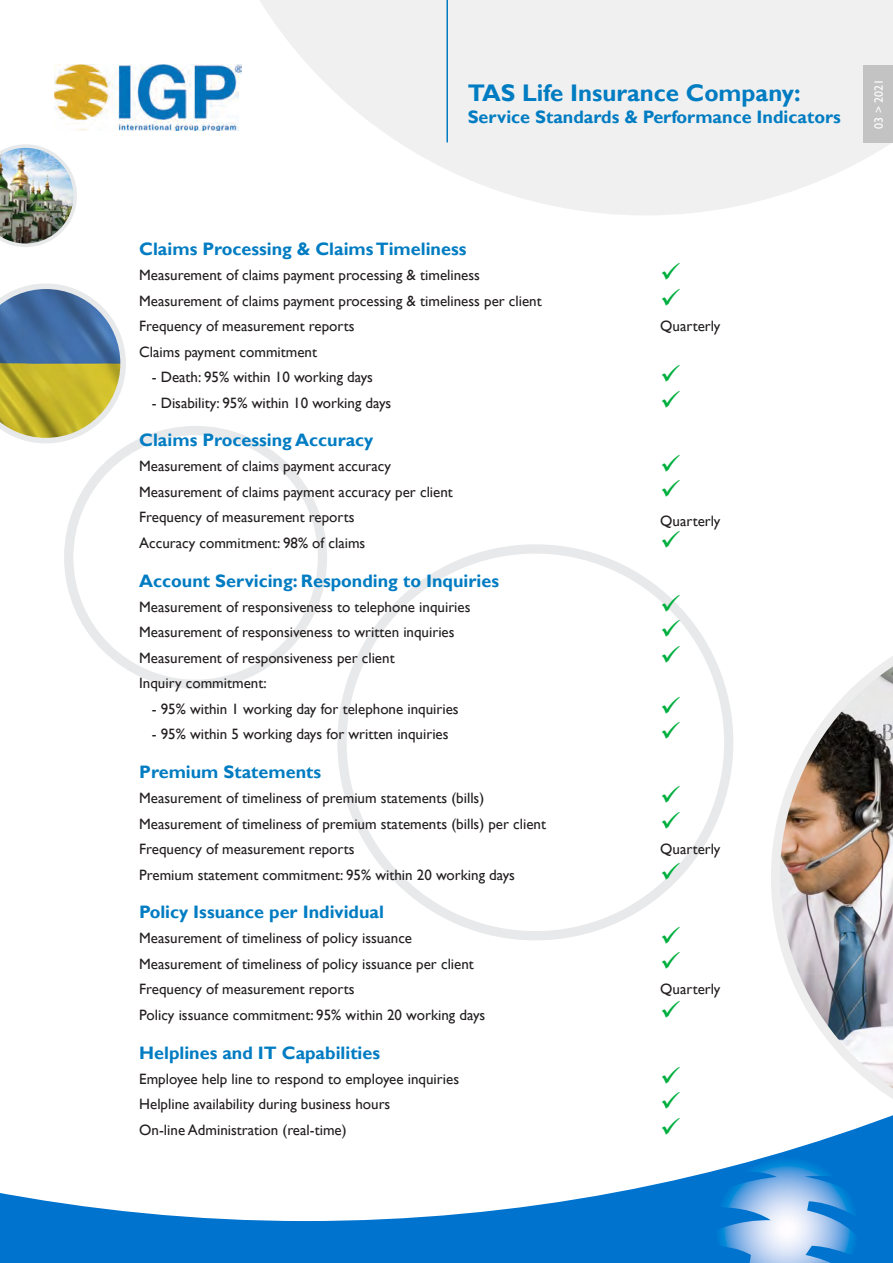
<style>
.page{position:relative;width:893px;height:1263px;background:#fff}
.page>*{position:absolute;margin:0;border:0;box-sizing:border-box;transform-origin:0 0}
.Page_Header{font:700 24px "Gill Sans";color:#007cc2}
.Paragraph_Title{font:700 18px "Gill Sans";color:#007cc2}
.Page_Header-2{font:700 18px "Gill Sans";color:#007cc2}
.Page_Header_Partner{font:15px "Gill Sans";color:#231f20}
.t1{font:12px "Gill Sans";color:#fff}
</style>
<div class="page">
<svg style="left:191px;top:0;width:702px;height:215px;fill:#f0f0f0"></svg>
<hr style="left:446px;top:0;width:2px;height:142px;background:#007cc2">
<img style="left:54px;top:65px;width:187px;height:65px">
<svg style="left:0;top:1140px;width:893px;height:123px"></svg>
<svg style="left:715px;top:1156px;width:143px;height:107px"></svg>
<div style="left:863px;top:65px;width:30px;height:77px;background:#c3c3c3"></div>
<div style="left:64px;top:426px;width:263px;height:263px;border:9px solid #e8e9ea;border-radius:50%"></div>
<svg style="left:0;top:283px;width:126px;height:160px"></svg>
<div style="left:337px;top:544px;width:396px;height:396px;border:9px solid #e8e9ea;border-radius:50%"></div>
<img style="left:0;top:144px;width:77px;height:103px">
<img style="left:771px;top:656px;width:122px;height:484px">
<svg style="left:662px;top:594px;width:18px;height:18px"></svg>
<svg style="left:666px;top:864px;width:14px;height:15px"></svg>
<p class="Page_Header" style="left:468px;top:78px;width:334px">TAS Life Insurance Company:</p>
<p class="Page_Header-2" style="left:468px;top:106px;width:375px">Service Standards &amp; Performance Indicators</p>
<p class="t1" style="left:872px;top:129px;width:51px;rotate:-90deg">03 &gt; 2021</p>
<p class="Paragraph_Title" style="left:139px;top:238px;width:329px">Claims Processing &amp; Claims Timeliness</p>
<p class="Page_Header_Partner" style="left:139px;top:266px;width:342px">Measurement of claims payment processing &amp; timeliness</p>
<p class="Page_Header_Partner" style="left:139px;top:292px;width:404px">Measurement of claims payment processing &amp; timeliness per client</p>
<p class="Page_Header_Partner" style="left:139px;top:317px;width:217px">Frequency of measurement reports</p>
<p class="Page_Header_Partner" style="left:660px;top:317px;width:62px">Quarterly</p>
<p class="Page_Header_Partner" style="left:139px;top:343px;width:179px">Claims payment commitment</p>
<p class="Page_Header_Partner" style="left:152px;top:368px;width:223px">- Death: 95% within 10 working days</p>
<p class="Page_Header_Partner" style="left:152px;top:394px;width:241px">- Disability: 95% within 10 working days</p>
<p class="Paragraph_Title" style="left:139px;top:429px;width:236px">Claims Processing Accuracy</p>
<p class="Page_Header_Partner" style="left:139px;top:458px;width:253px">Measurement of claims payment accuracy</p>
<p class="Page_Header_Partner" style="left:139px;top:483px;width:315px">Measurement of claims payment accuracy per client</p>
<p class="Page_Header_Partner" style="left:139px;top:509px;width:217px">Frequency of measurement reports</p>
<p class="Page_Header_Partner" style="left:660px;top:512px;width:62px">Quarterly</p>
<p class="Page_Header_Partner" style="left:139px;top:534px;width:228px">Accuracy commitment: 98% of claims</p>
<p class="Paragraph_Title" style="left:139px;top:570px;width:361px">Account Servicing: Responding to Inquiries</p>
<p class="Page_Header_Partner" style="left:139px;top:598px;width:333px">Measurement of responsiveness to telephone inquiries</p>
<p class="Page_Header_Partner" style="left:139px;top:623px;width:317px">Measurement of responsiveness to written inquiries</p>
<p class="Page_Header_Partner" style="left:139px;top:649px;width:257px">Measurement of responsiveness per client</p>
<p class="Page_Header_Partner" style="left:139px;top:674px;width:129px">Inquiry commitment:</p>
<p class="Page_Header_Partner" style="left:152px;top:700px;width:308px">- 95% within 1 working day for telephone inquiries</p>
<p class="Page_Header_Partner" style="left:152px;top:725px;width:298px">- 95% within 5 working days for written inquiries</p>
<p class="Paragraph_Title" style="left:139px;top:761px;width:183px">Premium Statements</p>
<p class="Page_Header_Partner" style="left:139px;top:789px;width:346px">Measurement of timeliness of premium statements (bills)</p>
<p class="Page_Header_Partner" style="left:139px;top:815px;width:408px">Measurement of timeliness of premium statements (bills) per client</p>
<p class="Page_Header_Partner" style="left:139px;top:840px;width:217px">Frequency of measurement reports</p>
<p class="Page_Header_Partner" style="left:660px;top:840px;width:62px">Quarterly</p>
<p class="Page_Header_Partner" style="left:139px;top:866px;width:377px">Premium statement commitment: 95% within 20 working days</p>
<p class="Paragraph_Title" style="left:139px;top:901px;width:246px">Policy Issuance per Individual</p>
<p class="Page_Header_Partner" style="left:139px;top:930px;width:274px">Measurement of timeliness of policy issuance</p>
<p class="Page_Header_Partner" style="left:139px;top:955px;width:336px">Measurement of timeliness of policy issuance per client</p>
<p class="Page_Header_Partner" style="left:139px;top:981px;width:217px">Frequency of measurement reports</p>
<p class="Page_Header_Partner" style="left:660px;top:981px;width:62px">Quarterly</p>
<p class="Page_Header_Partner" style="left:139px;top:1006px;width:348px">Policy issuance commitment: 95% within 20 working days</p>
<p class="Paragraph_Title" style="left:139px;top:1042px;width:242px">Helplines and IT Capabilities</p>
<p class="Page_Header_Partner" style="left:139px;top:1070px;width:321px">Employee help line to respond to employee inquiries</p>
<p class="Page_Header_Partner" style="left:139px;top:1095px;width:253px">Helpline availability during business hours</p>
<p class="Page_Header_Partner" style="left:139px;top:1121px;width:209px">On-line Administration (real-time)</p>
</div>
